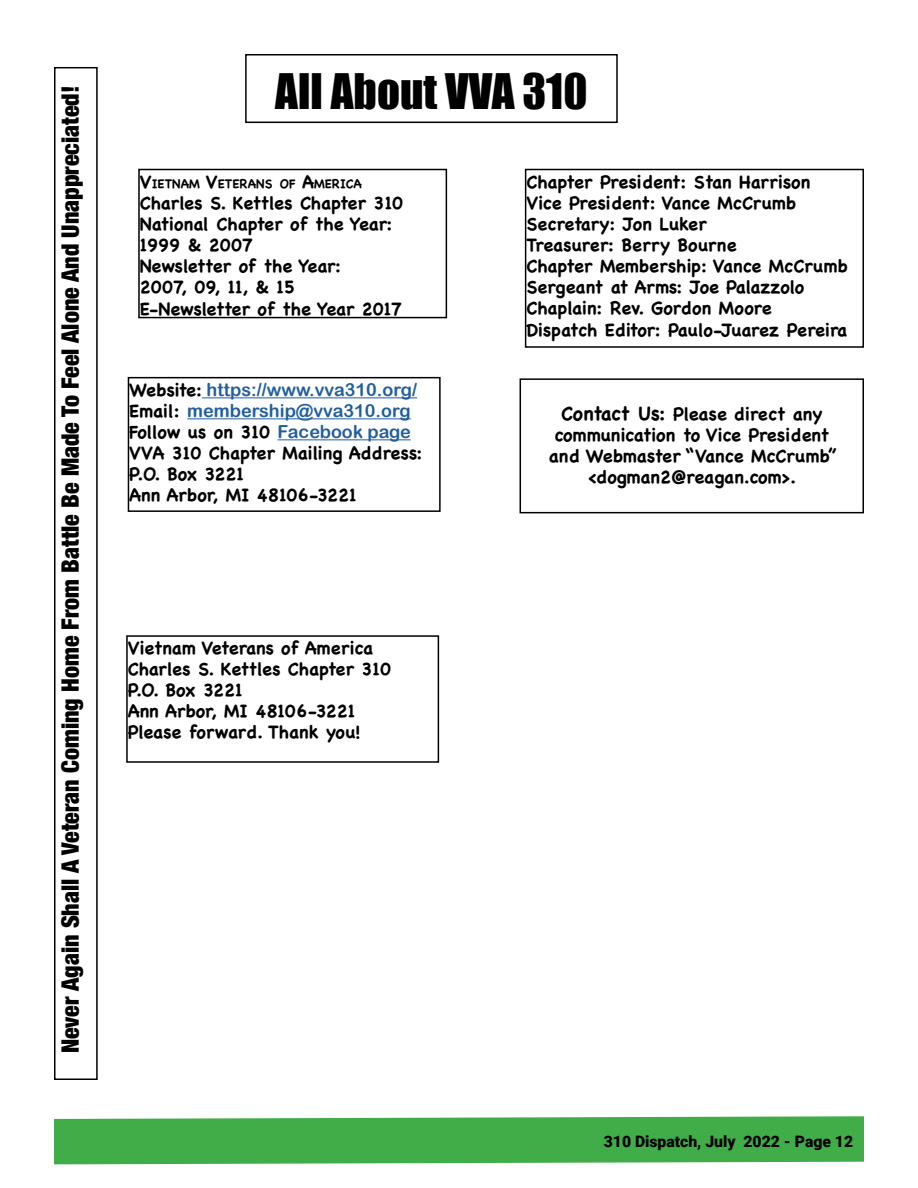
<style>
.page{position:relative;width:918px;height:1188px;background:#fff}
.page>*{position:absolute;margin:0;border:0;box-sizing:border-box;transform-origin:0 0}
.t1{font:45px "Impact";color:#000}
.t2{font:900 condensed 24px "Helvetica Neue";color:#000}
.t3{font:700 18px/21px "Chalkboard";color:#000}
.t4{font:18px/21px "Arial Rounded MT Bold";color:#215e9e}
.t5{font:900 15.75px "Roboto";color:#000}
.t6{font:700 12.6px "Chalkboard";color:#000}
.s1{font-size:18px}
.s2{font-family:"Chalkboard";font-weight:700;color:#000}
.s3{font-family:"Arial Rounded MT Bold";font-weight:400;color:#215e9e}
.s4{font-size:19.5px}
</style>
<div class="page">
<svg style="left:54px;top:1116px;width:810px;height:49px;background:#4eb256"></svg>
<div style="left:54px;top:67px;width:44px;height:1013px;border:2px solid #000"></div>
<div style="left:245px;top:54px;width:373px;height:69px;border:2px solid #000"></div>
<div style="left:138px;top:169px;width:309px;height:149px;border:2px solid #000"></div>
<div style="left:525px;top:169px;width:339px;height:179px;border:2px solid #000"></div>
<hr style="left:202px;top:397px;width:215px;height:1px;background:#215e9e">
<hr style="left:187px;top:418px;width:224px;height:1px;background:#215e9e">
<hr style="left:278px;top:439px;width:133px;height:1px;background:#215e9e">
<div style="left:128px;top:377px;width:313px;height:135px;border:2px solid #000"></div>
<div style="left:520px;top:378px;width:344px;height:135px;border:2px solid #000"></div>
<div style="left:126px;top:635px;width:313px;height:128px;border:2px solid #000"></div>
<h2 class="t2" style="left:51px;top:1053px;width:969px;rotate:-90deg">Never Again Shall A Veteran Coming Home From Battle Be Made To Feel Alone And Unappreciated!</h2>
<h1 class="t1" style="left:275px;top:57px;width:314px">All About VVA 310</h1>
<p class="t6" style="left:140px;top:176px;width:224px"><span class="s1">V</span>IETNAM <span class="s1">V</span>ETERANS OF <span class="s1">A</span>MERICA</p>
<p class="t3" style="left:140px;top:192px;width:265px">Charles S. Kettles Chapter 310<br>National Chapter of the Year:<br>1999 &amp; 2007<br>Newsletter of the Year:<br>2007, 09, 11, &amp; 15<br>E-Newsletter of the Year 2017</p>
<p class="t4" style="left:129px;top:379px;width:289px"><span class="s2">Website:</span> https://www.vva310.org/<br><span class="s2">Email:</span> membership@vva310.org</p>
<p class="t3" style="left:129px;top:421px;width:295px">Follow us on 310 <span class="s3">Facebook page<br></span>VVA 310 Chapter Mailing Address:<br>P.O. Box 3221<br>Ann Arbor, MI 48106-3221</p>
<p class="t3" style="left:128px;top:638px;width:265px">Vietnam Veterans of America<br>Charles S. Kettles Chapter 310<br>P.O. Box 3221<br>Ann Arbor, MI 48106-3221<br>Please forward. Thank you!</p>
<p class="t3" style="left:526px;top:171px;width:323px">Chapter President: Stan Harrison<br>Vice President: Vance McCrumb<br>Secretary: Jon Luker<br>Treasurer: Berry Bourne<br>Chapter Membership: Vance McCrumb<br>Sergeant at Arms: Joe Palazzolo<br>Chaplain: Rev. Gordon Moore<br>Dispatch Editor: Paulo-Juarez Pereira</p>
<p class="t3" style="left:549px;top:403px;width:289px;text-align:center"><span class="s4">Contact Us:</span> Please direct any communication to Vice President and Webmaster “Vance McCrumb” &lt;dogman2@reagan.com&gt;.</p>
<p class="t5" style="left:604px;top:1130px;width:251px">310 Dispatch, July 2022 - Page 12</p>
</div>
